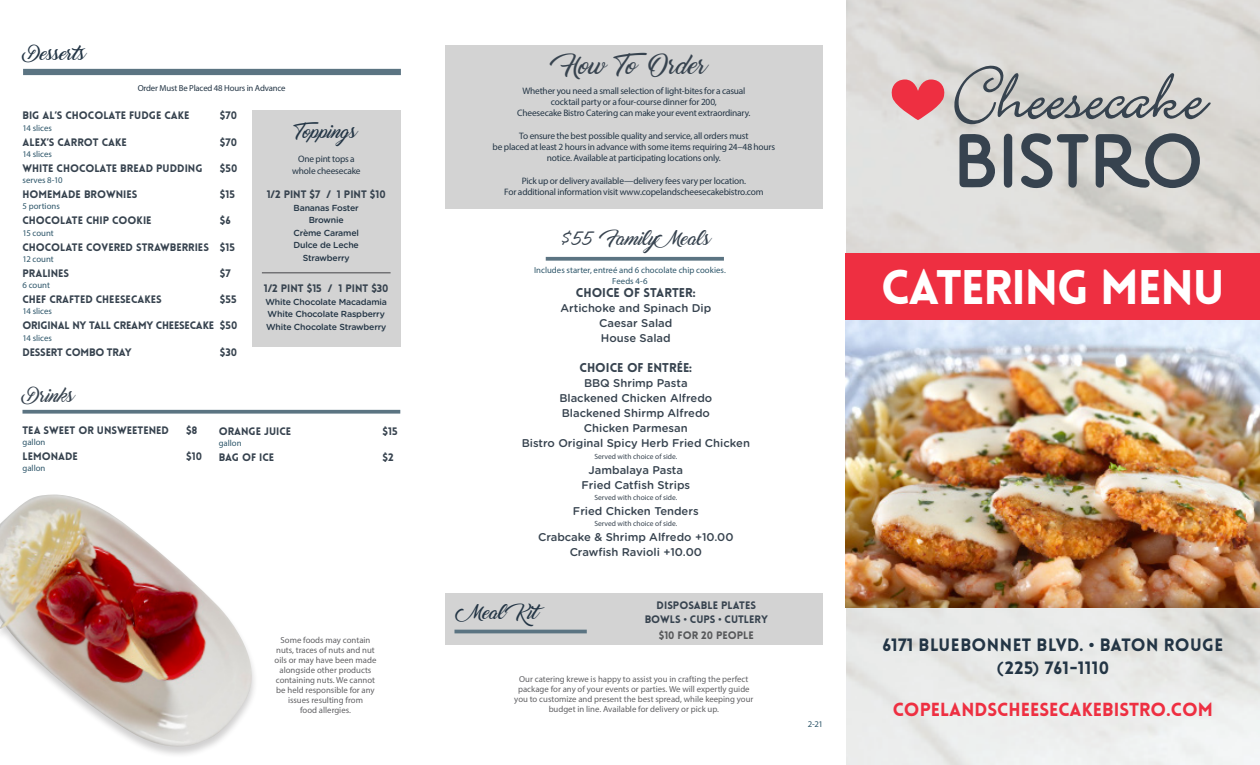
<style>
.page{position:relative;width:1260px;height:765px;background:#fff}
.page>*{position:absolute;margin:0;border:0;box-sizing:border-box;transform-origin:0 0}
.Menu_Name{font:900 47.5px "Lovelo";letter-spacing:-.025em;color:#fff}
.Section_Names{font:20px "Marguerite";color:#37434f}
.Section_head{font:900 18.5px "Lovelo";color:#ee2f41}
.Section_head-2{font:900 17.5px "Lovelo";letter-spacing:.02em;color:#233545}
.Section_head-3{font:15px "Marguerite";color:#233545}
.Section_head-4{font:15px "Marguerite";color:#37434f}
.t1{font:900 12.5px "Lovelo";color:#37434f}
.t2{font:500 11.25px "Gotham Rounded";color:#37434f}
.t3{font:900 10.62px "Lovelo";color:#37434f}
.t4{font:900 10.62px "Lovelo";letter-spacing:-.02em;color:#37434f}
.Sides___Specialties{font:900 10.62px "Lovelo";color:#57585a}
.t5{font:9.38px/11.2px "Myriad Pro";letter-spacing:-.02em;color:#233545;text-align:center}
.Section_Descriptiom{font:8.75px/10px "Myriad Pro";color:#616164;text-align:center}
.t6{font:8.75px "Myriad Pro";color:#2d5569}
.t7{font:500 8.75px "Gotham Rounded";letter-spacing:-.02em;color:#233545}
.t8{font:8.75px "Myriad Pro";letter-spacing:-.02em;color:#233545}
.t9{font:7.5px "Myriad Pro";color:#37434f}
.s1{font-family:"Gotham Rounded";font-weight:500}
</style>
<div class="page">
<div style="left:445px;top:593px;width:378px;height:52px;background:#d3d3d3"></div>
<div style="left:445px;top:45px;width:378px;height:164px;background:#d3d3d3"></div>
<svg style="left:890px;top:80px;width:56px;height:40px;background:#e86a75"></svg>
<svg style="left:954px;top:65px;width:257px;height:60px;background:#bcbdbb"></svg>
<svg style="left:1096px;top:133px;width:104px;height:55px;background:#909597"></svg>
<svg style="left:960px;top:134px;width:37px;height:53px;background:#798086"></svg>
<svg style="left:1019px;top:133px;width:69px;height:55px;background:#9b9fa1"></svg>
<svg style="left:1004px;top:133px;width:8px;height:55px"></svg>
<svg style="left:22px;top:410px;width:378px;height:4px;background:#6b818e"></svg>
<div style="left:23px;top:69px;width:378px;height:6px;background:#5b7482"></div>
<svg style="left:546px;top:257px;width:178px;height:4px"></svg>
<hr style="left:455px;top:630px;width:132px;height:3px;background:#5b7482">
<img style="left:0;top:495px;width:255px;height:260px">
<img style="left:846px;top:320px;width:414px;height:288px">
<div style="left:846px;top:253px;width:414px;height:67px;background:#ee2f41"></div>
<div style="left:252px;top:110px;width:148px;height:237px;background:#d3d3d3"></div>
<hr style="left:262px;top:272px;width:129px;height:1px;background:#616164">
<p class="Section_head-3" style="left:29px;top:46px;width:58px">Desserts</p>
<p class="t8" style="left:138px;top:82px;width:149px">Order Must Be Placed 48 Hours in Advance</p>
<p class="t3" style="left:22px;top:109px;width:168px">BIG AL’S CHOCOLATE FUDGE CAKE</p>
<p class="t3" style="left:220px;top:109px;width:19px">$70</p>
<p class="t6" style="left:22px;top:122px;width:31px">14 slices</p>
<p class="t3" style="left:22px;top:135px;width:106px">ALEX’S CARROT CAKE</p>
<p class="t3" style="left:220px;top:135px;width:19px">$70</p>
<p class="t6" style="left:22px;top:149px;width:31px">14 slices</p>
<p class="t3" style="left:22px;top:162px;width:182px">WHITE CHOCOLATE BREAD PUDDING</p>
<p class="t3" style="left:220px;top:162px;width:19px">$50</p>
<p class="t6" style="left:22px;top:175px;width:42px">serves 8-10</p>
<p class="t3" style="left:22px;top:188px;width:116px">HOMEMADE BROWNIES</p>
<p class="t3" style="left:220px;top:188px;width:17px">$15</p>
<p class="t6" style="left:22px;top:201px;width:39px">5 portions</p>
<p class="t3" style="left:22px;top:214px;width:131px">CHOCOLATE CHIP COOKIE</p>
<p class="t3" style="left:220px;top:214px;width:13px">$6</p>
<p class="t6" style="left:22px;top:227px;width:33px">15 count</p>
<p class="t3" style="left:22px;top:240px;width:214px">CHOCOLATE COVERED STRAWBERRIES $15</p>
<p class="t6" style="left:22px;top:254px;width:33px">12 count</p>
<p class="t3" style="left:22px;top:267px;width:48px">PRALINES</p>
<p class="t3" style="left:220px;top:267px;width:12px">$7</p>
<p class="t6" style="left:22px;top:280px;width:29px">6 count</p>
<p class="t3" style="left:22px;top:293px;width:141px">CHEF CRAFTED CHEESECAKES</p>
<p class="t3" style="left:220px;top:293px;width:18px">$55</p>
<p class="t6" style="left:22px;top:306px;width:31px">14 slices</p>
<p class="t4" style="left:22px;top:319px;width:217px">ORIGINAL NY TALL CREAMY CHEESECAKE $50</p>
<p class="t6" style="left:22px;top:332px;width:31px">14 slices</p>
<p class="t4" style="left:22px;top:345px;width:111px">DESSERT COMBO TRAY</p>
<p class="t3" style="left:220px;top:345px;width:19px">$30</p>
<p class="Section_head-4" style="left:29px;top:388px;width:46px">Drinks</p>
<p class="Section_head-3" style="left:297px;top:124px;width:62px">Toppings</p>
<p class="t5" style="left:298px;top:154px;width:58px">One pint tops a</p>
<p class="t5" style="left:292px;top:165px;width:70px">whole cheesecake</p>
<p class="t3" style="left:267px;top:188px;width:121px">1/2 PINT $7 / 1 PINT $10</p>
<p class="t7" style="left:294px;top:202px;width:67px">Bananas Foster</p>
<p class="t7" style="left:309px;top:214px;width:37px">Brownie</p>
<p class="t7" style="left:293px;top:227px;width:67px">Crème Caramel</p>
<p class="t7" style="left:294px;top:239px;width:67px">Dulce de Leche</p>
<p class="t7" style="left:303px;top:252px;width:48px">Strawberry</p>
<p class="t3" style="left:264px;top:282px;width:126px">1/2 PINT $15 / 1 PINT $30</p>
<p class="t7" style="left:265px;top:295px;width:123px">White Chocolate Macadamia</p>
<p class="t7" style="left:268px;top:308px;width:119px">White Chocolate Raspberry</p>
<p class="t7" style="left:266px;top:320px;width:122px">White Chocolate Strawberry</p>
<p class="t3" style="left:22px;top:423px;width:148px">TEA SWEET OR UNSWEETENED</p>
<p class="t3" style="left:186px;top:423px;width:13px">$8</p>
<p class="t6" style="left:22px;top:437px;width:24px">gallon</p>
<p class="t3" style="left:22px;top:450px;width:57px">LEMONADE</p>
<p class="t3" style="left:186px;top:450px;width:17px">$10</p>
<p class="t6" style="left:22px;top:463px;width:24px">gallon</p>
<p class="t3" style="left:219px;top:424px;width:74px">ORANGE JUICE</p>
<p class="t3" style="left:382px;top:424px;width:17px">$15</p>
<p class="t6" style="left:219px;top:437px;width:24px">gallon</p>
<p class="t3" style="left:219px;top:450px;width:57px">BAG OF ICE</p>
<p class="t3" style="left:382px;top:450px;width:13px">$2</p>
<p class="Section_Descriptiom" style="left:275px;top:634px;width:103px">Some foods may contain nuts, traces of nuts and nut oils or may have been made alongside other products containing nuts. We cannot be held responsible for any issues resulting from<br>food allergies.</p>
<p class="Section_Names" style="left:563px;top:56px;width:144px">How To Order</p>
<p class="t5" style="left:517px;top:85px;width:235px">Whether you need a small selection of light-bites for a casual cocktail party or a four-course dinner for 200,<br>Cheesecake Bistro Catering can make your event extraordinary.</p>
<p class="t5" style="left:493px;top:130px;width:284px">To ensure the best possible quality and service, all orders must<br>be placed at least 2 hours in advance with some items requiring 24–48 hours notice. Available at participating locations only.</p>
<p class="t5" style="left:504px;top:175px;width:261px">Pick up or delivery available—delivery fees vary per location.<br>For additional information visit www.copelandscheesecakebistro.com</p>
<p class="Section_head-4" style="left:560px;top:232px;width:151px">$55 FamilyMeals</p>
<p class="t6" style="left:534px;top:265px;width:193px">Includes starter, entreé and 6 chocolate chip cookies.</p>
<p class="t6" style="left:612px;top:276px;width:37px">Feeds 4-6</p>
<p class="t1" style="left:576px;top:285px;width:121px">CHOICE OF STARTER:</p>
<p class="t2" style="left:560px;top:300px;width:152px">Artichoke and Spinach Dip</p>
<p class="t2" style="left:599px;top:315px;width:75px">Caesar Salad</p>
<p class="t2" style="left:601px;top:330px;width:71px">House Salad</p>
<p class="t1" style="left:579px;top:360px;width:114px">CHOICE OF ENTRÉE:</p>
<p class="t2" style="left:584px;top:375px;width:105px">BBQ Shrimp Pasta</p>
<p class="t2" style="left:559px;top:390px;width:154px">Blackened Chicken Alfredo</p>
<p class="t2" style="left:562px;top:405px;width:150px">Blackened Shirmp Alfredo</p>
<p class="t2" style="left:584px;top:420px;width:105px">Chicken Parmesan</p>
<p class="t2" style="left:522px;top:435px;width:230px">Bistro Original Spicy Herb Fried Chicken</p>
<p class="t9" style="left:594px;top:452px;width:84px">Served with choice of side.</p>
<p class="t2" style="left:589px;top:462px;width:96px">Jambalaya Pasta</p>
<p class="t2" style="left:582px;top:477px;width:110px">Fried Catfish Strips</p>
<p class="t9" style="left:594px;top:493px;width:84px">Served with choice of side.</p>
<p class="t2" style="left:573px;top:503px;width:127px">Fried Chicken Tenders</p>
<p class="t9" style="left:594px;top:519px;width:84px">Served with choice of side.</p>
<p class="t2" style="left:538px;top:529px;width:197px">Crabcake &amp; Shrimp Alfredo +10.00</p>
<p class="t2" style="left:570px;top:544px;width:134px">Crawfish Ravioli +10.00</p>
<p class="Section_head-3" style="left:464px;top:605px;width:83px">Meal Kit</p>
<p class="t3" style="left:657px;top:598px;width:101px">DISPOSABLE PLATES</p>
<p class="t3" style="left:645px;top:612px;width:125px">BOWLS • CUPS • CUTLERY</p>
<p class="Sides___Specialties" style="left:659px;top:629px;width:97px">$10 FOR 20 PEOPLE</p>
<p class="Section_Descriptiom" style="left:514px;top:674px;width:241px">Our catering krewe is happy to assist you in crafting the perfect package for any of your events or parties. We will expertly guide you to customize and present the best spread, while keeping your budget in line. Available for delivery or pick up.</p>
<p class="t6" style="left:808px;top:718px;width:17px">2-21</p>
<p class="Menu_Name" style="left:881px;top:257px;width:345px">CATERING MENU</p>
<p class="Section_head-2" style="left:882px;top:634px;width:342px">6171 BLUEBONNET BLVD. • BATON ROUGE</p>
<p class="Section_head-2" style="left:996px;top:657px;width:114px"><span class="s1">(</span>225<span class="s1">)</span> 761-1110</p>
<p class="Section_head" style="left:893px;top:698px;width:321px">COPELANDSCHEESECAKEBISTRO.COM</p>
</div>
